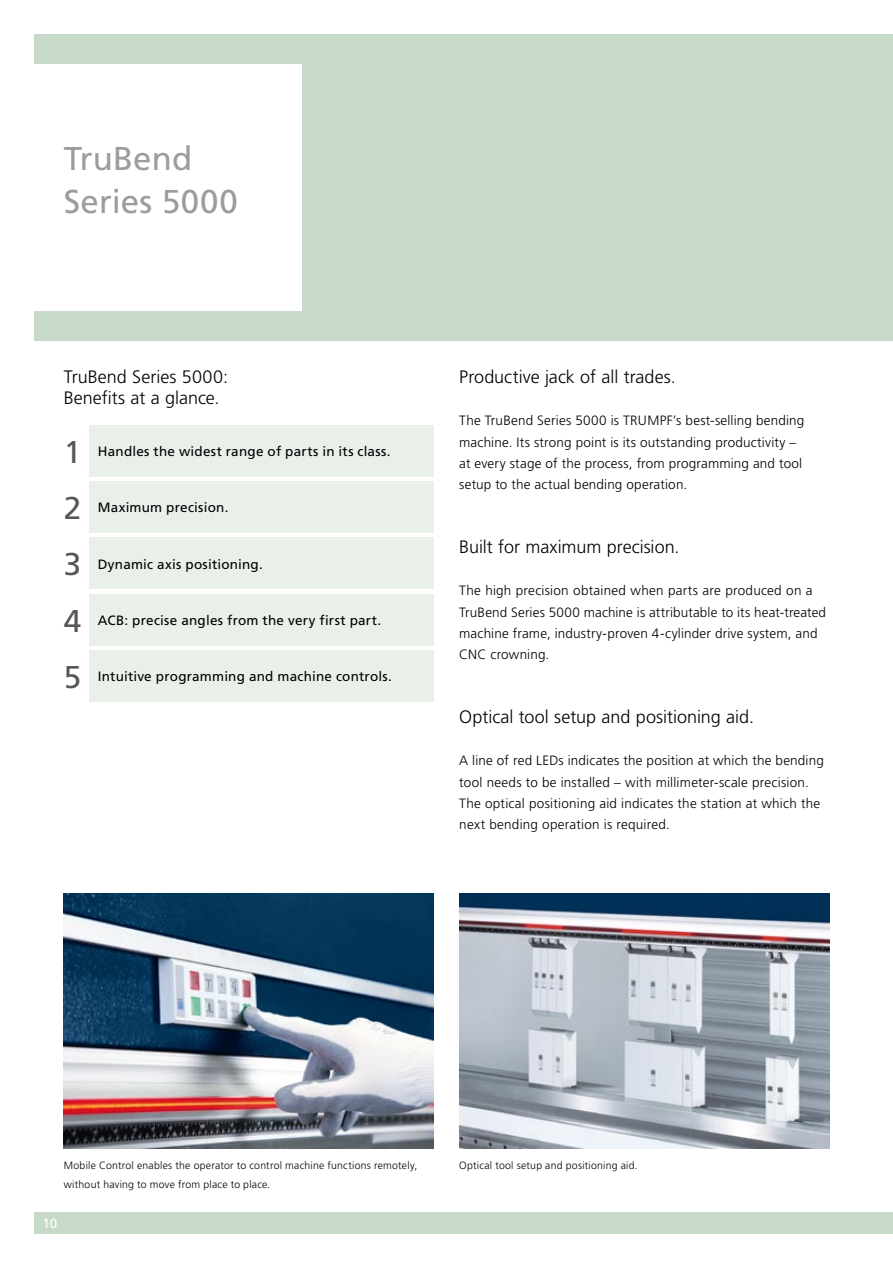
<style>
.page{position:relative;width:893px;height:1263px;background:#fff}
.page>*{position:absolute;margin:0;border:0;box-sizing:border-box;transform-origin:0 0}
.t1{font:33px/42.5px "Frutiger LT Pro";letter-spacing:.005em;color:#9c9c9c}
.t2{font:31.5px "Frutiger LT Pro";color:#575756}
.t3{font:300 18px/21.3px "Frutiger LT Pro";color:#000}
.t4{font:300 13.5px/21.3px "Frutiger LT Pro";letter-spacing:.015em;color:#000}
.t5{font:13.5px "Frutiger LT Pro";letter-spacing:.02em;color:#000}
.t6{font:13.5px "Frutiger LT Pro";color:#fff}
.t7{font:300 10.5px/18px "Frutiger LT Pro";letter-spacing:.02em;color:#000}
</style>
<div class="page">
<div style="left:34px;top:34px;width:859px;height:306px;background:#c7d9c9"></div>
<div style="left:34px;top:1212px;width:859px;height:21px;background:#c7d9c9"></div>
<div style="left:0;top:64px;width:302px;height:246px;background:#fff"></div>
<img style="left:459px;top:893px;width:370px;height:255px">
<img style="left:64px;top:893px;width:370px;height:255px">
<div style="left:89px;top:425px;width:345px;height:51px;background:#e9f0ea"></div>
<div style="left:89px;top:482px;width:345px;height:51px;background:#e9f0ea"></div>
<div style="left:89px;top:538px;width:345px;height:51px;background:#e9f0ea"></div>
<div style="left:89px;top:594px;width:345px;height:51px;background:#e9f0ea"></div>
<div style="left:89px;top:651px;width:345px;height:51px;background:#e9f0ea"></div>
<h1 class="t1" style="left:64px;top:138px;width:176px">TruBend<br>Series 5000</h1>
<h3 class="t3" style="left:64px;top:366px;width:166px">TruBend Series 5000:<br>Benefits at a glance.</h3>
<h2 class="t2" style="left:64px;top:433px;width:19px">1</h2>
<p class="t5" style="left:98px;top:443px;width:294px">Handles the widest range of parts in its class.</p>
<h2 class="t2" style="left:64px;top:489px;width:19px">2</h2>
<p class="t5" style="left:98px;top:499px;width:132px">Maximum precision.</p>
<h2 class="t2" style="left:64px;top:546px;width:19px">3</h2>
<p class="t5" style="left:98px;top:556px;width:167px">Dynamic axis positioning.</p>
<h2 class="t2" style="left:64px;top:602px;width:19px">4</h2>
<p class="t5" style="left:98px;top:612px;width:285px">ACB: precise angles from the very first part.</p>
<h2 class="t2" style="left:64px;top:658px;width:19px">5</h2>
<p class="t5" style="left:98px;top:669px;width:296px">Intuitive programming and machine controls.</p>
<h3 class="t3" style="left:459px;top:366px;width:218px">Productive jack of all trades.</h3>
<p class="t4" style="left:459px;top:410px;width:347px">The TruBend Series 5000 is TRUMPF’s best-selling bending machine. Its strong point is its outstanding productivity – at every stage of the process, from programming and tool setup to the actual bending operation.</p>
<h3 class="t3" style="left:459px;top:536px;width:222px">Built for maximum precision.</h3>
<p class="t4" style="left:459px;top:580px;width:368px">The high precision obtained when parts are produced on a TruBend Series 5000 machine is attributable to its heat-treated machine frame, industry-proven 4-cylinder drive system, and CNC crowning.</p>
<h3 class="t3" style="left:459px;top:706px;width:296px">Optical tool setup and positioning aid.</h3>
<p class="t4" style="left:459px;top:750px;width:366px">A line of red LEDs indicates the position at which the bending tool needs to be installed – with millimeter-scale precision.<br>The optical positioning aid indicates the station at which the next bending operation is required.</p>
<p class="t7" style="left:64px;top:1157px;width:355px">Mobile Control enables the operator to control machine functions remotely, without having to move from place to place.</p>
<p class="t7" style="left:459px;top:1157px;width:180px">Optical tool setup and positioning aid.</p>
<p class="t6" style="left:43px;top:1215px;width:16px">10</p>
</div>
